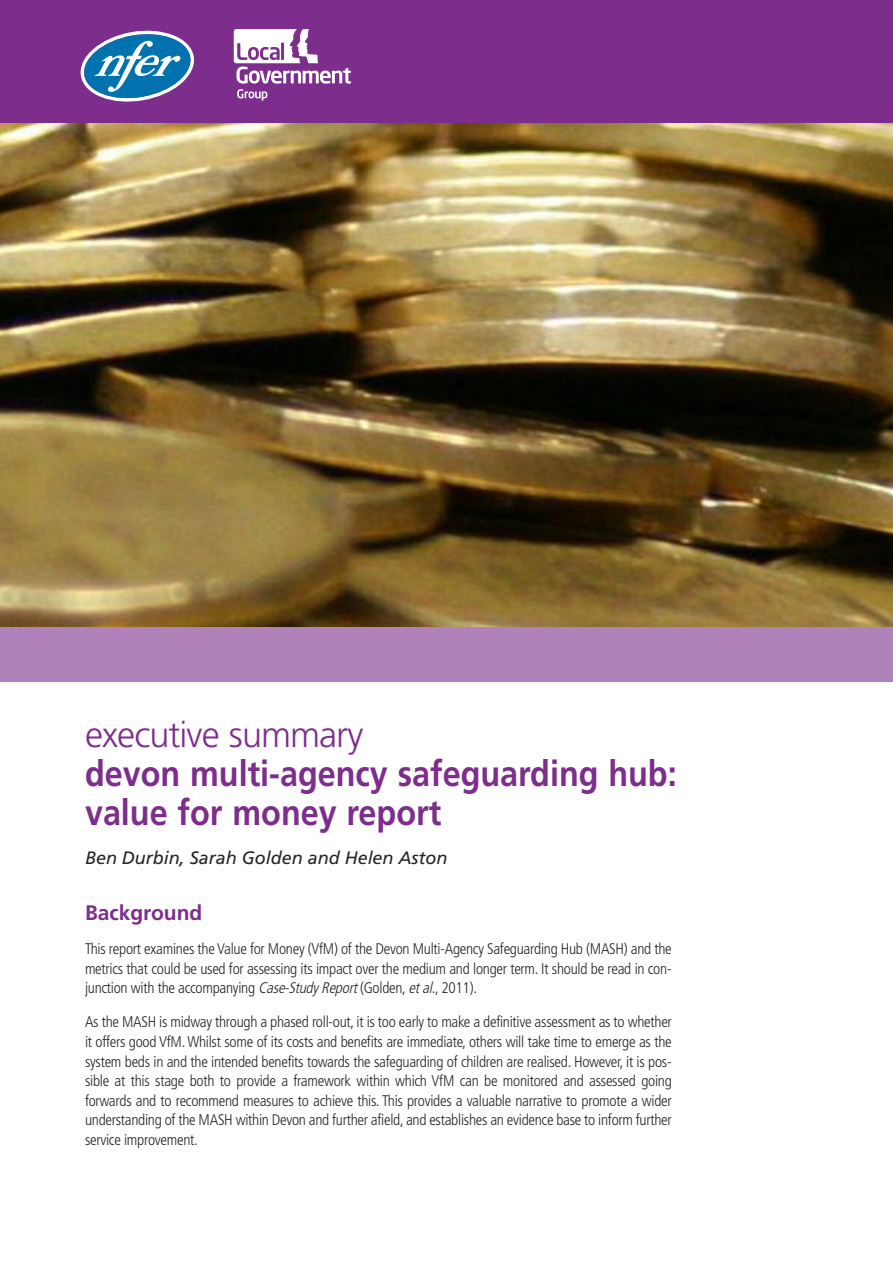
<style>
.page{position:relative;width:893px;height:1263px;background:#fff}
.page>*{position:absolute;margin:0;border:0;box-sizing:border-box;transform-origin:0 0}
.t1{font:700 36px/39px "Frutiger";color:#7d2d8c;scale:.9 1}
.t2{font:300 36px "Frutiger";letter-spacing:-.025em;color:#7d2d8c}
.t3{font:700 21px "Frutiger";color:#7d2d8c}
.t4{font:italic 18px "Frutiger";color:#272627}
.t5{font:300 condensed 15.3px/19.5px "Frutiger";letter-spacing:-.02em;color:#272627;text-align:justify}
.s1{font-style:italic}
</style>
<div class="page">
<img style="left:0;top:123px;width:893px;height:504px">
<div style="left:0;top:627px;width:893px;height:54px;background:#b181ba"></div>
<div style="left:0;top:0;width:893px;height:123px;background:#7d2d8c"></div>
<svg style="left:81px;top:31px;width:113px;height:71px"></svg>
<svg style="left:234px;top:29px;width:117px;height:72px"></svg>
<h1 class="t2" style="left:85px;top:720px;width:280px">executive summary</h1>
<h1 class="t1" style="left:85px;top:757px;width:659px">devon multi-agency safeguarding hub: value for money report</h1>
<p class="t4" style="left:85px;top:851px;width:364px">Ben Durbin, Sarah Golden and Helen Aston</p>
<h2 class="t3" style="left:85px;top:904px;width:119px">Background</h2>
<p class="t5" style="left:85px;top:940px;width:588px">This report examines the Value for Money (VfM) of the Devon Multi-Agency Safeguarding Hub (MASH) and the metrics that could be used for assessing its impact over the medium and longer term. It should be read in con&shy;junction with the accompanying <span class="s1">Case-Study Report</span>(Golden, <span class="s1">etal</span>., 2011).</p>
<p class="t5" style="left:85px;top:1014px;width:588px">As the MASH is midway through a phased roll-out, it is too early to make a definitive assessment as to whether it offers good VfM.Whilst some of its costs and benefits are immediate, others will take time to emerge as the system beds in and the intended benefits towards the safeguarding of children are realised. However, it is pos&shy;sible at this stage both to provide a framework within which VfM can be monitored and assessed going forwards and to recommend measures to achieve this. This provides a valuable narrative to promote a wider understanding of the MASH within Devon and further afield, and establishes an evidence base to inform further service improvement.</p>
</div>
